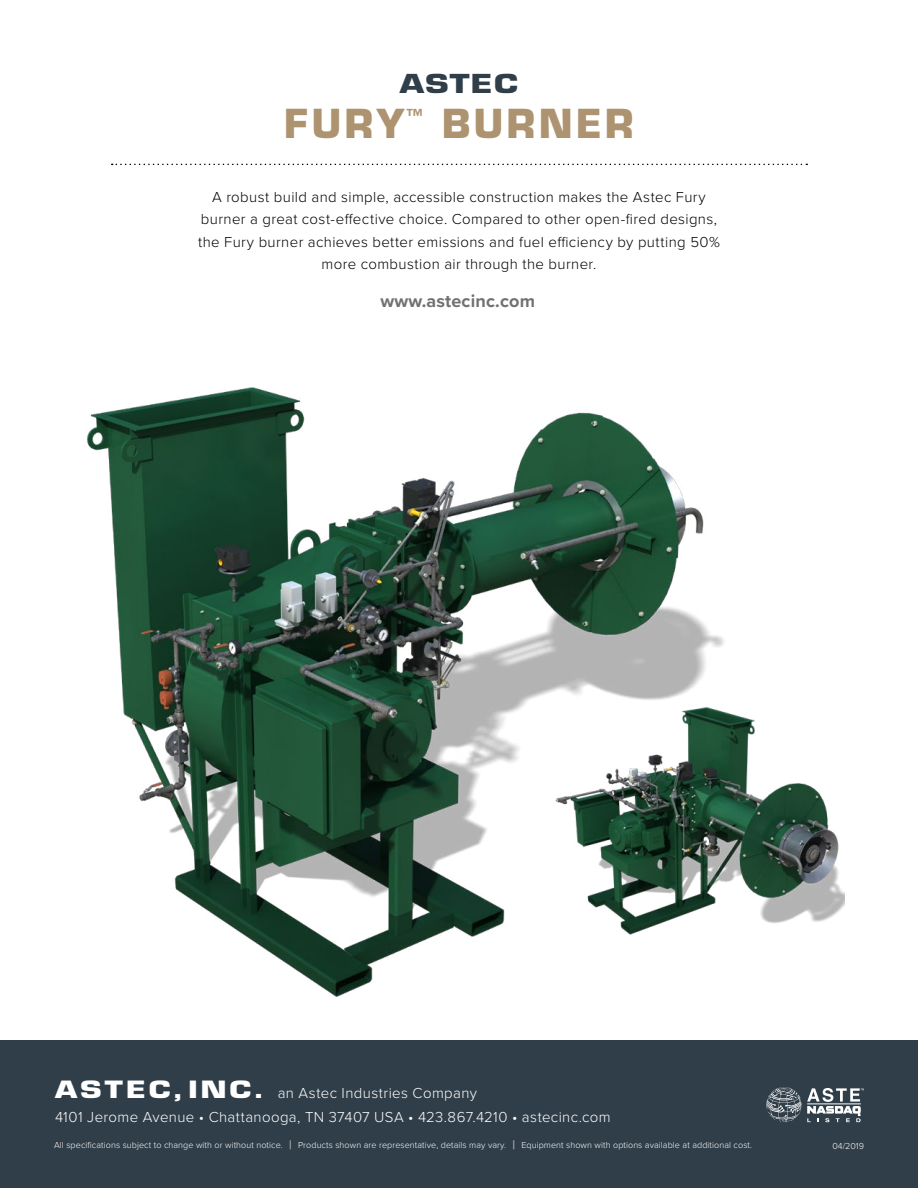
<style>
.page{position:relative;width:918px;height:1188px;background:#fff}
.page>*{position:absolute;margin:0;border:0;box-sizing:border-box;transform-origin:0 0}
.t1{font:700 39px "Eurostile";letter-spacing:.08em;color:#ad936f}
.t2{font:700 25.5px "Eurostile";letter-spacing:.03em;color:#303e49;scale:1.3 1}
.t3{font:700 18px "Proxima Nova";letter-spacing:.01em;color:#717073}
.t4{font:700 17.55px "Eurostile";color:#ad936f}
.t5{font:300 15px/22.5px "Proxima Nova";letter-spacing:.025em;color:#000;text-align:center}
.t6{font:300 15px/24px "Proxima Nova";letter-spacing:.025em;color:#fff}
.t7{font:300 9px "Proxima Nova";letter-spacing:.01em;color:#fff}
.s1{font-family:"Eurostile";font-weight:700;font-size:23.25px}
.s2{font-family:"Eurostile";font-weight:700;color:#a7a9ac}
</style>
<div class="page">
<img style="left:86px;top:387px;width:638px;height:610px">
<img style="left:550px;top:704px;width:295px;height:246px">
<div style="left:0;top:1040px;width:918px;height:148px;background:#303e49"></div>
<svg style="left:766px;top:1087px;width:98px;height:35px"></svg>
<svg style="left:112px;top:164px;width:695px;height:1px"></svg>
<h2 class="t2" style="left:400px;top:68px;width:93px">ASTEC</h2>
<h1 class="t1" style="left:284px;top:100px;width:122px">FURY</h1>
<p class="t4" style="left:407px;top:105px;width:17px">™</p>
<h1 class="t1" style="left:442px;top:100px;width:194px">BURNER</h1>
<p class="t5" style="left:198px;top:185px;width:523px">A robust build and simple, accessible construction makes the Astec Fury burner a great cost-effective choice. Compared to other open-fired designs, the Fury burner achieves better emissions and fuel efficiency by putting 50% more combustion air through the burner.</p>
<p class="t3" style="left:380px;top:287px;width:156px">www.astecinc.com</p>
<p class="t6" style="left:55px;top:1080px;width:557px"><span class="s1">ASTEC, INC.</span> an Astec Industries Company<br>4101 Jerome Avenue • Chattanooga, TN 37407 USA • 423.867.4210 • astecinc.com</p>
<p class="t7" style="left:54px;top:1138px;width:700px">All specifications subject to change with or without notice. <span class="s2">|</span> Products shown are representative, details may vary. <span class="s2">|</span> Equipment shown with options available at additional cost.</p>
<p class="t7" style="left:832px;top:1139px;width:33px">04/2019</p>
</div>
